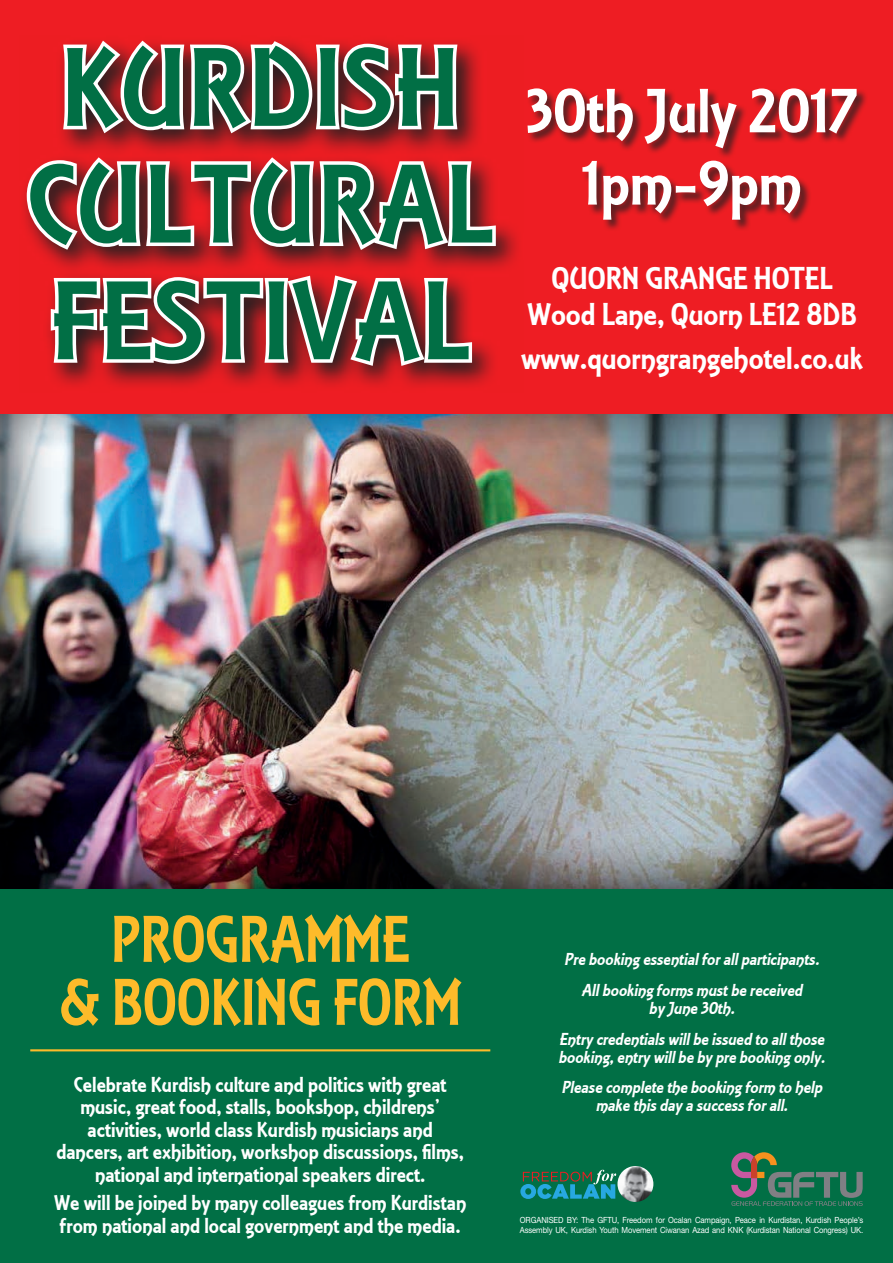
<style>
.page{position:relative;width:893px;height:1263px;background:#fff}
.page>*{position:absolute;margin:0;border:0;box-sizing:border-box;transform-origin:0 0}
.t1{font:116.7px/116.7px "Equinox Let Plain";letter-spacing:.02em;color:#016f45}
.t2{font:69px/63px "Equinox Let Plain";color:#fdbb2a;text-align:center;scale:.9 1}
.t3{font:65.1px/72.3px "Equinox Let Plain";color:#fff;text-align:center}
.t4{font:32.85px/36px "Equinox Let Plain";color:#fff;text-align:center}
.t5{font:22.5px/22.5px "Equinox Let Plain";color:#fff;text-align:center}
.t6{font:italic 18px/30.8px "Equinox Let Plain";color:#fff;text-align:center}
.t7{font:8.55px/10.2px "Helvetica Neue";letter-spacing:-.01em;color:#fff;scale:.9 1}
</style>
<div class="page">
<div style="left:0;top:849px;width:893px;height:414px;background:#016f45"></div>
<img style="left:0;top:413px;width:893px;height:476px">
<div style="left:0;top:0;width:893px;height:413px;background:#ee1d23"></div>
<img style="left:22px;top:40px;width:478px;height:548px">
<div style="left:527px;top:88px;width:341px;height:143px;background:#231f20;opacity:.75"></div>
<hr style="left:30px;top:1049px;width:460px;height:2px;background:#fdbb2a">
<svg style="left:520px;top:1170px;width:96px;height:29px"></svg>
<img style="left:617px;top:1166px;width:36px;height:36px;border-radius:18px">
<svg style="left:731px;top:1152px;width:132px;height:54px"></svg>
<h1 class="t1" style="left:28px;top:29px;width:467px">KURDISH<br>CULTURAL<br>FESTIVAL</h1>
<h3 class="t3" style="left:527px;top:75px;width:332px">30th July 2017<br>1pm-9pm</h3>
<h3 class="t4" style="left:527px;top:261px;width:331px">QUORN GRANGE HOTEL<br>Wood Lane, Quorn LE12 8DB</h3>
<h3 class="t4" style="left:521px;top:340px;width:343px">www.quorngrangehotel.co.uk</h3>
<h2 class="t2" style="left:59px;top:908px;width:449px">PROGRAMME<br>&amp; BOOKING FORM</h2>
<p class="t5" style="left:56px;top:1073px;width:409px">Celebrate Kurdish culture and politics with great music, great food, stalls, bookshop, childrens’ activities, world class Kurdish musicians and dancers, art exhibition, workshop discussions, films, national and international speakers direct.</p>
<p class="t5" style="left:54px;top:1192px;width:414px;text-align:left">We will be joined by many colleagues from Kurdistan from national and local government and the media.</p>
<p class="t6" style="left:564px;top:944px;width:260px">Pre booking essentialforallparticipants.<br>Allbooking formsmustbe received</p>
<p class="t6" style="left:559px;top:992px;width:270px">by June 30th.<br>Entry credentialswillbe issued to allthose</p>
<p class="t6" style="left:559px;top:1041px;width:272px;text-align:left">booking,entry willbe by pre booking only.<br>Please complete the booking form to help</p>
<p class="t6" style="left:596px;top:1090px;width:197px">make thisday a successforall.</p>
<p class="t7" style="left:520px;top:1214px;width:383px">ORGANISED BY: The GFTU, Freedom for Ocalan Campaign, Peace in Kurdistan, Kurdish People’s<br>Assembly UK, Kurdish Youth Movement Ciwanan Azad and KNK (Kurdistan National Congress) UK.</p>
</div>
